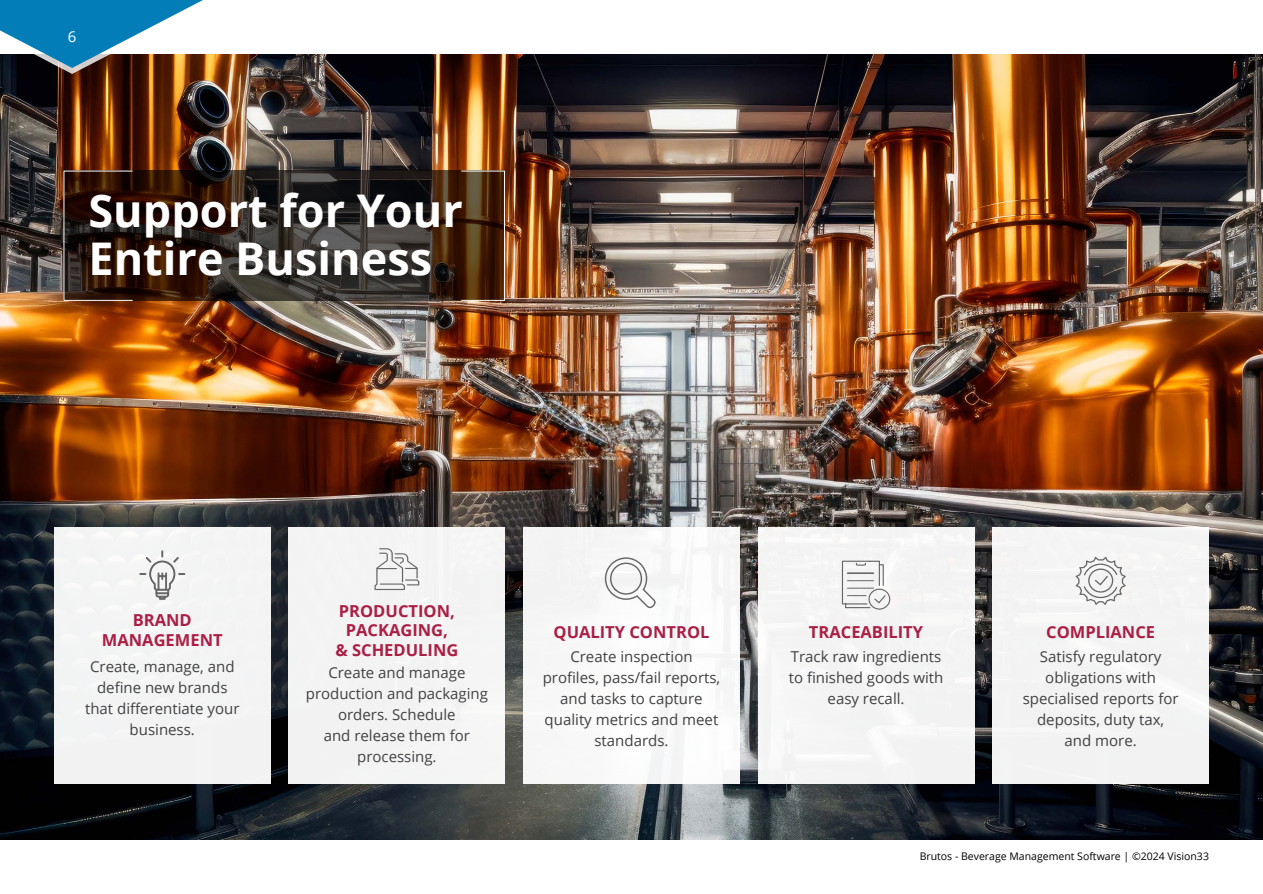
<style>
.page{position:relative;width:1263px;height:894px;background:#fff}
.page>*{position:absolute;margin:0;border:0;box-sizing:border-box;transform-origin:0 0}
.t1{font:700 45px/48px "Open Sans";color:#fff}
.t2{font:700 16.5px/19.5px "Open Sans";color:#ab1f45;text-align:center}
.t3{font:15px/21px "Open Sans";color:#414042;text-align:center}
.t4{font:15px "Open Sans";color:#fff}
.t5{font:10.5px "Open Sans";color:#000}
</style>
<div class="page">
<img style="left:0;top:54px;width:1263px;height:785px">
<div style="left:54px;top:526px;width:217px;height:257px;background:#f3f4f4"></div>
<div style="left:289px;top:526px;width:216px;height:257px;background:#f3f3f4"></div>
<div style="left:523px;top:526px;width:217px;height:257px;background:#f8f8f8"></div>
<div style="left:758px;top:526px;width:216px;height:257px;background:#f4f4f4"></div>
<div style="left:992px;top:526px;width:217px;height:257px;background:#f3f3f3"></div>
<svg style="left:374px;top:548px;width:45px;height:42px"></svg>
<svg style="left:1075px;top:556px;width:50px;height:48px"></svg>
<svg style="left:841px;top:560px;width:50px;height:50px"></svg>
<svg style="left:139px;top:550px;width:46px;height:49px"></svg>
<svg style="left:604px;top:557px;width:52px;height:52px"></svg>
<svg style="left:63px;top:170px;width:442px;height:131px;background:#32231b"></svg>
<div style="left:461px;top:171px;width:44px;height:129px;border:1px solid #fff"></div>
<svg style="left:0;top:0;width:344px;height:74px"></svg>
<p class="t4" style="left:68px;top:27px;width:10px">6</p>
<h1 class="t1" style="left:88px;top:185px;width:376px">Support for Your<br>Entire Business</h1>
<p class="t2" style="left:102px;top:610px;width:122px">BRAND<br>MANAGEMENT</p>
<p class="t3" style="left:85px;top:655px;width:156px">Create, manage, and define new brands that differentiate your business.</p>
<p class="t2" style="left:335px;top:600px;width:124px">PRODUCTION,<br>PACKAGING,<br>&amp; SCHEDULING</p>
<p class="t3" style="left:306px;top:661px;width:184px">Create and manage production and packaging orders. Schedule<br>and release them for processing.</p>
<p class="t2" style="left:553px;top:621px;width:157px">QUALITY CONTROL</p>
<p class="t3" style="left:543px;top:645px;width:179px">Create inspection profiles, pass/fail reports, and tasks to capture quality metrics and meet standards.</p>
<p class="t2" style="left:1046px;top:621px;width:110px">COMPLIANCE</p>
<p class="t2" style="left:809px;top:621px;width:116px">TRACEABILITY</p>
<p class="t3" style="left:788px;top:645px;width:156px">Track raw ingredients to finished goods with easy recall.</p>
<p class="t3" style="left:1022px;top:645px;width:157px">Satisfy regulatory obligations with specialised reports for deposits, duty tax, and more.</p>
<p class="t5" style="left:919px;top:848px;width:291px">Brutos - Beverage Management Software | ©️2024 Vision33</p>
</div>
